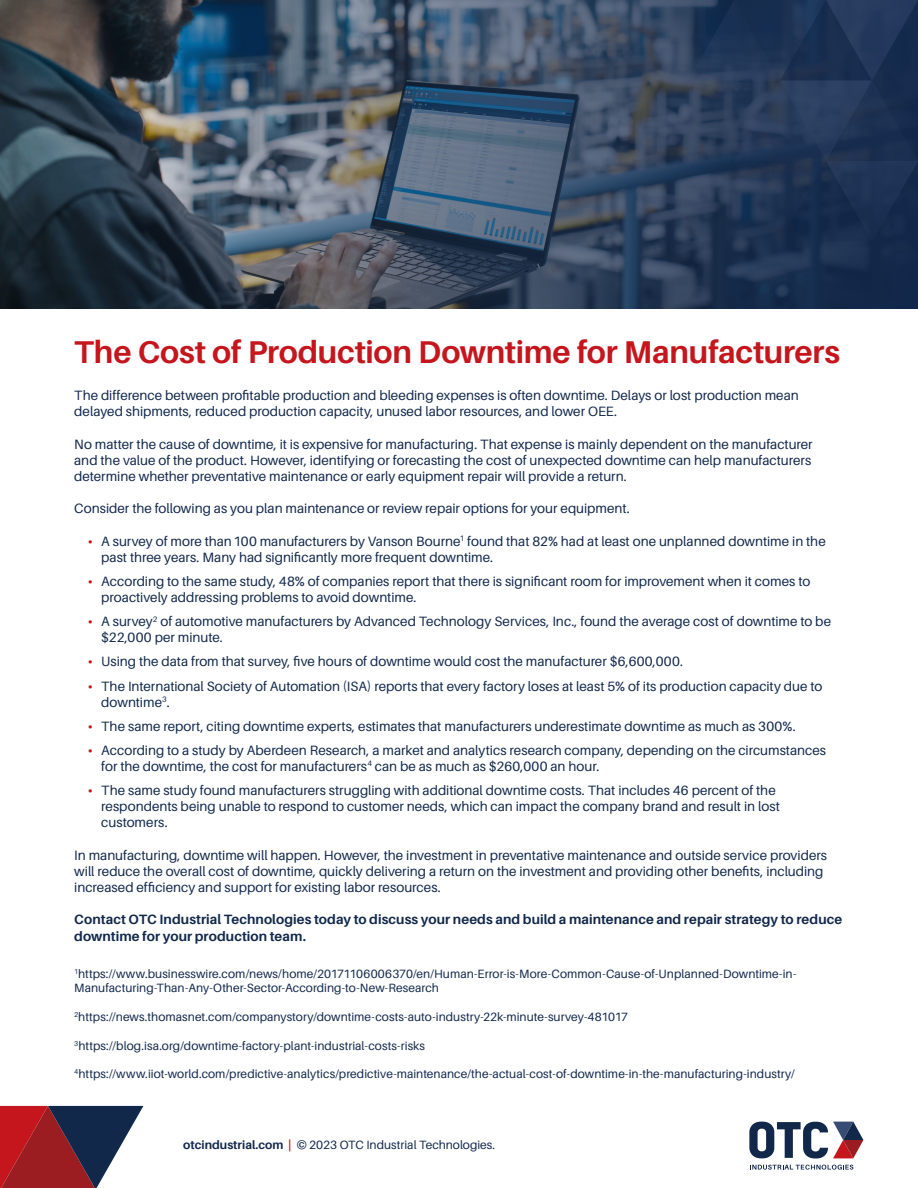
<style>
.page{position:relative;width:918px;height:1188px;background:#fff}
.page>*{position:absolute;margin:0;border:0;box-sizing:border-box;transform-origin:0 0}
.t1{font:700 31.5px "Aileron";letter-spacing:-.005em;color:#c4161c}
.t2{font:13.5px/16.2px "Aileron";color:#12284b}
.t3{font:700 13.5px/16.2px "Aileron";letter-spacing:.005em;color:#12284b}
.t4{font:12px/14.4px "Aileron";letter-spacing:.005em;color:#12284b}
.s1{font-weight:700;color:#c4161c}
.s2{font-weight:700}
</style>
<div class="page">
<svg style="left:0;top:1106px;width:143px;height:82px"></svg>
<svg style="left:749px;top:1122px;width:114px;height:37px"></svg>
<svg style="left:750px;top:1165px;width:103px;height:5px"></svg>
<img style="left:0;top:0;width:918px;height:309px">
<svg style="left:688px;top:0;width:230px;height:241px;background:#203555"></svg>
<h1 class="t1" style="left:74px;top:334px;width:767px">The Cost of Production Downtime for Manufacturers</h1>
<p class="t2" style="left:74px;top:387px;width:726px">The difference between profitable production and bleeding expenses is often downtime. Delays or lost production mean delayed shipments, reduced production capacity, unused labor resources, and lower OEE.</p>
<p class="t2" style="left:74px;top:436px;width:740px;text-align:justify">No matter the cause of downtime, it is expensive for manufacturing. That expense is mainly dependent on the manufacturer and the value of the product. However, identifying or forecasting the cost of unexpected downtime can help manufacturers determine whether preventative maintenance or early equipment repair will provide a return.</p>
<p class="t2" style="left:74px;top:501px;width:557px">Consider the following as you plan maintenance or review repair options for your equipment.</p>
<p class="t2" style="left:101px;top:533px;width:726px;text-indent:-14px"><span class="s1">•</span> A survey of more than 100 manufacturers by Vanson Bourne<sup>1</sup> found that 82% had at least one unplanned downtime in the past three years. Many had significantly more frequent downtime.</p>
<p class="t2" style="left:101px;top:573px;width:711px;text-indent:-14px"><span class="s1">•</span> According to the same study, 48% of companies report that there is significant room for improvement when it comes to proactively addressing problems to avoid downtime.</p>
<p class="t2" style="left:101px;top:614px;width:731px;text-indent:-13px"><span class="s1">•</span> A survey<sup>2</sup> of automotive manufacturers by Advanced Technology Services, Inc., found the average cost of downtime to be $22,000 per minute.</p>
<p class="t2" style="left:88px;top:654px;width:597px"><span class="s1">•</span> Using the data from that survey, five hours of downtime would cost the manufacturer $6,600,000.</p>
<p class="t2" style="left:101px;top:678px;width:723px;text-indent:-14px"><span class="s1">•</span> The International Society of Automation (ISA) reports that every factory loses at least 5% of its production capacity due to downtime<sup>3</sup>.</p>
<p class="t2" style="left:88px;top:718px;width:710px"><span class="s1">•</span> The same report, citing downtime experts, estimates that manufacturers underestimate downtime as much as 300%.</p>
<p class="t2" style="left:101px;top:742px;width:726px;text-indent:-14px"><span class="s1">•</span> According to a study by Aberdeen Research, a market and analytics research company, depending on the circumstances for the downtime, the cost for manufacturers<sup>4</sup> can be as much as $260,000 an hour.</p>
<p class="t2" style="left:101px;top:782px;width:680px;text-indent:-14px"><span class="s1">•</span> The same study found manufacturers struggling with additional downtime costs. That includes 46 percent of the respondents being unable to respond to customer needs, which can impact the company brand and result in lost customers.</p>
<p class="t2" style="left:74px;top:847px;width:754px">In manufacturing, downtime will happen. However, the investment in preventative maintenance and outside service providers will reduce the overall cost of downtime, quickly delivering a return on the investment and providing other benefits, including increased efficiency and support for existing labor resources.</p>
<p class="t3" style="left:74px;top:912px;width:770px">Contact OTC Industrial Technologies today to discuss your needs and build a maintenance and repair strategy to reduce downtime for your production team.</p>
<p class="t4" style="left:74px;top:966px;width:724px"><sup>1</sup>https://www.businesswire.com/news/home/20171106006370/en/Human-Error-is-More-Common-Cause-of-Unplanned-Downtime-in-<br>Manufacturing-Than-Any-Other-Sector-According-to-New-Research</p>
<p class="t4" style="left:74px;top:1010px;width:555px"><sup>2</sup>https://news.thomasnet.com/companystory/downtime-costs-auto-industry-22k-minute-survey-481017</p>
<p class="t4" style="left:74px;top:1038px;width:352px"><sup>3</sup>https://blog.isa.org/downtime-factory-plant-industrial-costs-risks</p>
<p class="t4" style="left:74px;top:1067px;width:722px"><sup>4</sup>https://www.iiot-world.com/predictive-analytics/predictive-maintenance/the-actual-cost-of-downtime-in-the-manufacturing-industry/</p>
<p class="t4" style="left:183px;top:1138px;width:313px"><span class="s2">otcindustrial.com</span> <span class="s1">|</span> © 2023 OTC Industrial Technologies.</p>
</div>
